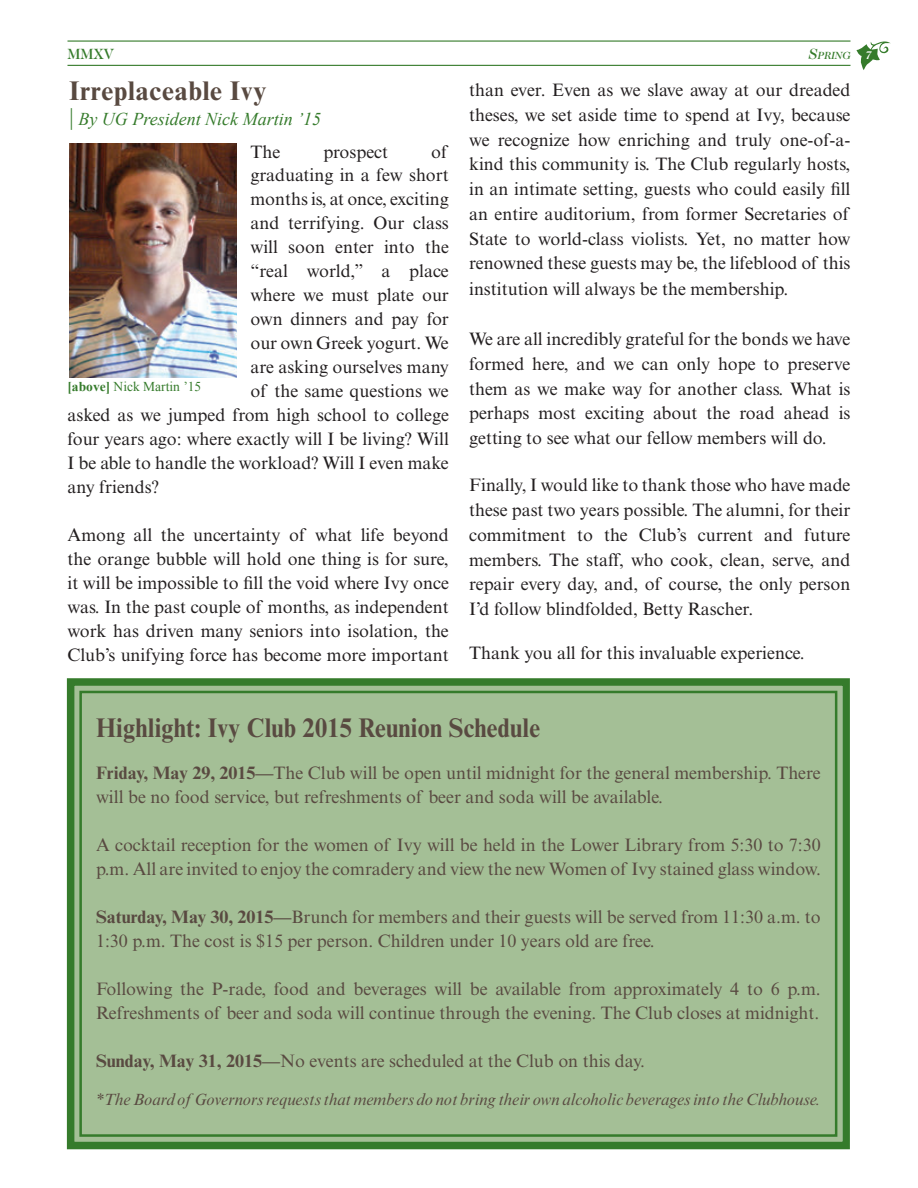
<style>
.page{position:relative;width:918px;height:1188px;background:#fff}
.page>*{position:absolute;margin:0;border:0;box-sizing:border-box;transform-origin:0 0}
.t1{font:700 27px "Times New Roman MT Std";letter-spacing:.01em;color:#594a41;scale:.9 1}
.t2{font:700 27px "Times New Roman MT Std";letter-spacing:.01em;color:#594a41}
.t3{font:18px/24.8px "Times New Roman MT Std";color:#231f20;text-align:justify}
.t4{font:18px/24px "Times New Roman MT Std";color:#594a41}
.t5{font:italic 18px "Times New Roman";color:#357b2b}
.t6{font:italic 16.5px "Times New Roman MT Std";color:#594a41}
.t7{font:500 15px "Caslon 224 Std";color:#357b2b}
.t8{font:13.5px "Times New Roman";color:#357b2b}
.t9{font:italic 500 11.25px "Caslon 224 Std";color:#fff}
.t10{font:italic 500 10.5px "Caslon 224 Std";color:#357b2b}
.s1{font-size:15px}
.s2{font-style:normal;font-size:24px}
.s3{font-weight:700}
</style>
<div class="page">
<hr style="left:68px;top:40px;width:782px;height:2px;background:#357b2b">
<svg style="left:857px;top:41px;width:34px;height:29px"></svg>
<hr style="left:68px;top:65px;width:782px;height:1px;background:#357b2b">
<div style="left:66px;top:678px;width:784px;height:472px;background:#a4bf96"></div>
<div style="left:79px;top:691px;width:758px;height:446px;border:3px solid #357b2b"></div>
<img style="left:69px;top:143px;width:168px;height:234px">
<p class="t7" style="left:68px;top:45px;width:48px">MMXV</p>
<p class="t10" style="left:808px;top:49px;width:44px"><span class="s1">S</span>pring</p>
<p class="t9" style="left:865px;top:48px;width:8px">7</p>
<h1 class="t2" style="left:69px;top:74px;width:199px">Irreplaceable Ivy</h1>
<p class="t5" style="left:69px;top:107px;width:254px"><span class="s2">|</span> By UG President Nick Martin ’15</p>
<p class="t3" style="left:250px;top:139px;width:31px">The</p>
<p class="t3" style="left:323px;top:139px;width:66px">prospect</p>
<p class="t3" style="left:431px;top:139px;width:17px">of</p>
<p class="t3" style="left:250px;top:163px;width:200px">graduating in a few short</p>
<p class="t3" style="left:250px;top:187px;width:200px">months is, at once, exciting</p>
<p class="t3" style="left:250px;top:211px;width:200px">and terrifying. Our class</p>
<p class="t3" style="left:250px;top:235px;width:200px">will soon enter into the</p>
<p class="t3" style="left:250px;top:259px;width:200px">“real world,” a place</p>
<p class="t3" style="left:250px;top:283px;width:200px">where we must plate our</p>
<p class="t3" style="left:250px;top:307px;width:200px">own dinners and pay for</p>
<p class="t3" style="left:250px;top:331px;width:200px">our own Greek yogurt. We</p>
<p class="t3" style="left:250px;top:355px;width:200px">are asking ourselves many</p>
<p class="t3" style="left:250px;top:379px;width:200px">of the same questions we</p>
<p class="t3" style="left:67px;top:403px;width:383px">asked as we jumped from high school to college</p>
<p class="t3" style="left:67px;top:427px;width:383px">four years ago: where exactly will I be living? Will</p>
<p class="t3" style="left:67px;top:451px;width:383px">I be able to handle the workload? Will I even make</p>
<p class="t3" style="left:67px;top:475px;width:93px">any friends?</p>
<p class="t3" style="left:67px;top:523px;width:383px;line-height:24px">Among all the uncertainty of what life beyond the orange bubble will hold one thing is for sure, it will be impossible to fill the void where Ivy once was. In the past couple of months, as independent work has driven many seniors into isolation, the Club’s unifying force has become more important</p>
<p class="t8" style="left:68px;top:377px;width:135px"><span class="s3">[above]</span> Nick Martin ’15</p>
<p class="t3" style="left:469px;top:77px;width:383px">than ever. Even as we slave away at our dreaded theses, we set aside time to spend at Ivy, because we recognize how enriching and truly one-of-a&shy;kind this community is. The Club regularly hosts, in an intimate setting, guests who could easily fill an entire auditorium, from former Secretaries of State to world-class violists. Yet, no matter how renowned these guests may be, the lifeblood of this institution will always be the membership.</p>
<p class="t3" style="left:469px;top:327px;width:383px">We are all incredibly grateful for the bonds we have formed here, and we can only hope to preserve them as we make way for another class. What is perhaps most exciting about the road ahead is getting to see what our fellow members will do.</p>
<p class="t3" style="left:469px;top:473px;width:383px">Finally, I would like to thank those who have made these past two years possible. The alumni, for their commitment to the Club’s current and future members. The staff, who cook, clean, serve, and repair every day, and, of course, the only person I’d follow blindfolded, Betty Rascher.</p>
<p class="t3" style="left:469px;top:641px;width:337px">Thank you all for this invaluable experience.</p>
<h1 class="t1" style="left:96px;top:711px;width:495px">Highlight: Ivy Club 2015 Reunion Schedule</h1>
<p class="t4" style="left:96px;top:761px;width:726px"><span class="s3">Friday, May 29, 2015—</span>The Club will be open until midnight for the general membership. There will be no food service, but refreshments of beer and soda will be available.</p>
<p class="t4" style="left:96px;top:833px;width:726px">A cocktail reception for the women of Ivy will be held in the Lower Library from 5:30 to 7:30 p.m. All are invited to enjoy the comradery and view the new Women of Ivy stained glass window.</p>
<p class="t4" style="left:96px;top:905px;width:726px"><span class="s3">Saturday, May 30, 2015—</span>Brunch for members and their guests will be served from 11:30 a.m. to<br>1:30 p.m. The cost is $15 per person. Children under 10 years old are free.</p>
<p class="t4" style="left:96px;top:977px;width:726px">Following the P-rade, food and beverages will be available from approximately 4 to 6 p.m.<br>Refreshments of beer and soda will continue through the evening. The Club closes at midnight.</p>
<p class="t4" style="left:96px;top:1049px;width:550px"><span class="s3">Sunday, May 31, 2015—</span>No events are scheduled at the Club on this day.</p>
<p class="t6" style="left:96px;top:1090px;width:726px">*The Board of Governors requests that members do not bring their own alcoholic beverages into the Clubhouse.</p>
</div>
